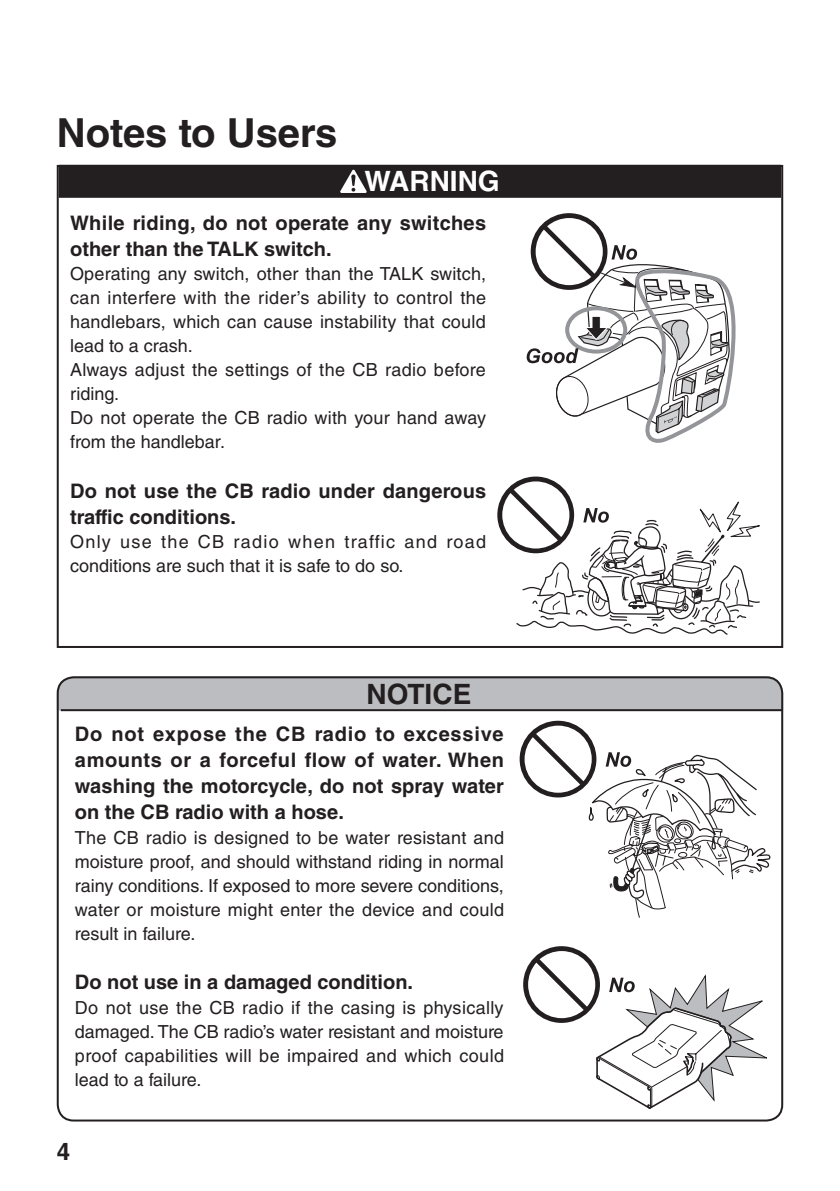
<style>
.page{position:relative;width:840px;height:1191px;background:#fff}
.page>*{position:absolute;margin:0;border:0;box-sizing:border-box;transform-origin:0 0}
.t1{font:700 40px "Helvetica LT Std";color:#231f20}
.t2{font:700 28px "Helvetica LT Std";color:#fff}
.t3{font:700 28px "Helvetica LT Std";color:#231f20}
.t4{font:700 24px "Helvetica LT Std";color:#231f20}
.t5{font:700 20px/26px "Helvetica LT Std";color:#231f20}
.t6{font:18px/24px "Helvetica LT Std";letter-spacing:.015em;color:#231f20;text-align:justify}
.t7{font:18px/24px "Helvetica LT Std";letter-spacing:.035em;color:#231f20}
</style>
<div class="page">
<div style="left:59px;top:165px;width:721px;height:33px;background:#231f20"></div>
<svg style="left:340px;top:170px;width:26px;height:23px"></svg>
<div style="left:57px;top:165px;width:725px;height:483px;border:2px solid #231f20"></div>
<svg style="left:497px;top:476px;width:263px;height:159px"></svg>
<svg style="left:523px;top:946px;width:243px;height:162px"></svg>
<svg style="left:519px;top:720px;width:251px;height:197px"></svg>
<svg style="left:526px;top:213px;width:209px;height:230px"></svg>
<div style="left:56px;top:676px;width:727px;height:35px;background:#bcbdc0"></div>
<hr style="left:61px;top:709px;width:720px;height:2px;background:#231f20">
<div style="left:57px;top:676px;width:725px;height:445px;border:2px solid #231f20;border-radius:16px"></div>
<h1 class="t1" style="left:57px;top:108px;width:282px">Notes to Users</h1>
<h2 class="t2" style="left:364px;top:164px;width:137px">WARNING</h2>
<p class="t5" style="left:70px;top:210px;width:417px">While riding, do not operate any switches other than the TALK switch.</p>
<p class="t6" style="left:70px;top:262px;width:417px;text-align:left">Operating any switch, other than the TALK switch, can interfere with the rider’s ability to control the handlebars, which can cause instability that could lead to a crash.<br>Always adjust the settings of the CB radio before riding.<br>Do not operate the CB radio with your hand away from the handlebar.</p>
<p class="t5" style="left:70px;top:478px;width:417px">Do not use the CB radio under dangerous traffic conditions.</p>
<p class="t7" style="left:70px;top:530px;width:417px">Only use the CB radio when traffic and road conditions are such that it is safe to do so.</p>
<h2 class="t3" style="left:366px;top:677px;width:106px">NOTICE</h2>
<p class="t5" style="left:75px;top:721px;width:430px;text-align:justify">Do not expose the CB radio to excessive amounts or a forceful flow of water. When washing the motorcycle, do not spray water on the CB radio with a hose.</p>
<p class="t6" style="left:75px;top:825px;width:430px">The CB radio is designed to be water resistant and moisture proof, and should withstand riding in normal rainy conditions. If exposed to more severe conditions, water or moisture might enter the device and could result in failure.</p>
<p class="t5" style="left:75px;top:969px;width:339px">Do not use in a damaged condition.</p>
<p class="t6" style="left:75px;top:995px;width:430px">Do not use the CB radio if the casing is physically damaged. The CB radio’s water resistant and moisture proof capabilities will be impaired and which could lead to a failure.</p>
<h3 class="t4" style="left:57px;top:1137px;width:15px">4</h3>
</div>
